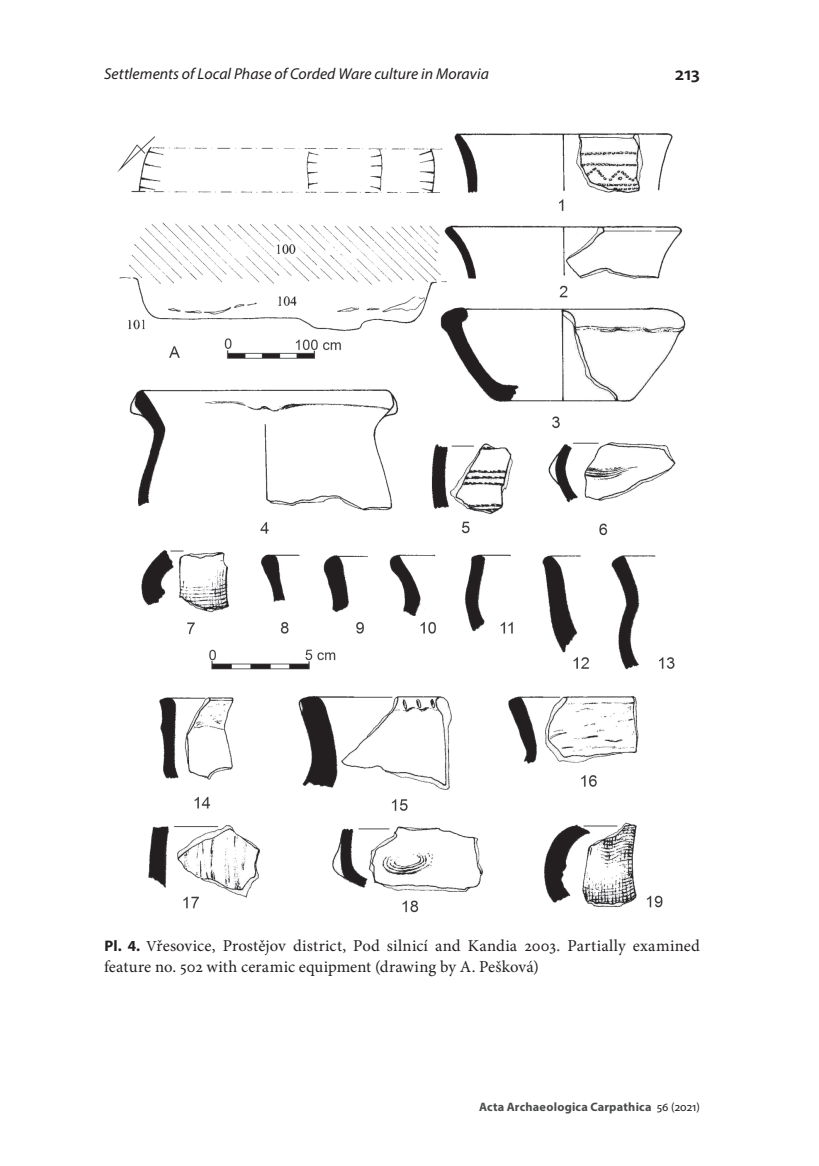
<style>
.page{position:relative;width:819px;height:1166px;background:#fff}
.page>*{position:absolute;margin:0;border:0;box-sizing:border-box;transform-origin:0 0}
.t1{font:600 19.25px "Myriad Pro";color:#231f20}
.t2{font:16.62px/21px "Minion Pro";letter-spacing:.01em;color:#231f20}
.t3{font:italic 15.75px "Myriad Pro";letter-spacing:.005em;color:#231f20}
.t4{font:700 12.25px "Myriad Pro";letter-spacing:.02em;color:#4b4c4d}
.s1{font-family:"Myriad Pro";font-weight:700;font-size:15.4px}
.s2{font-size:15.4px}
.s3{font-weight:400;color:#231f20}
</style>
<div class="page">
<img style="left:117px;top:133px;width:569px;height:780px">
<p class="t3" style="left:104px;top:64px;width:386px">Settlements of Local Phase of Corded Ware culture in Moravia</p>
<p class="t1" style="left:675px;top:61px;width:26px">213</p>
<p class="t2" style="left:104px;top:935px;width:597px"><span class="s1">Pl. 4.</span> <span class="s2">V</span>řesovice, Prostějov district, Pod silnicí and Kandia 2003. Partially examined feature no. 502 with ceramic equipment (drawing by A. Pešková)</p>
<p class="t4" style="left:479px;top:1098px;width:222px">Acta Archaeologica Carpathica <span class="s3">56 (2021)</span></p>
</div>
